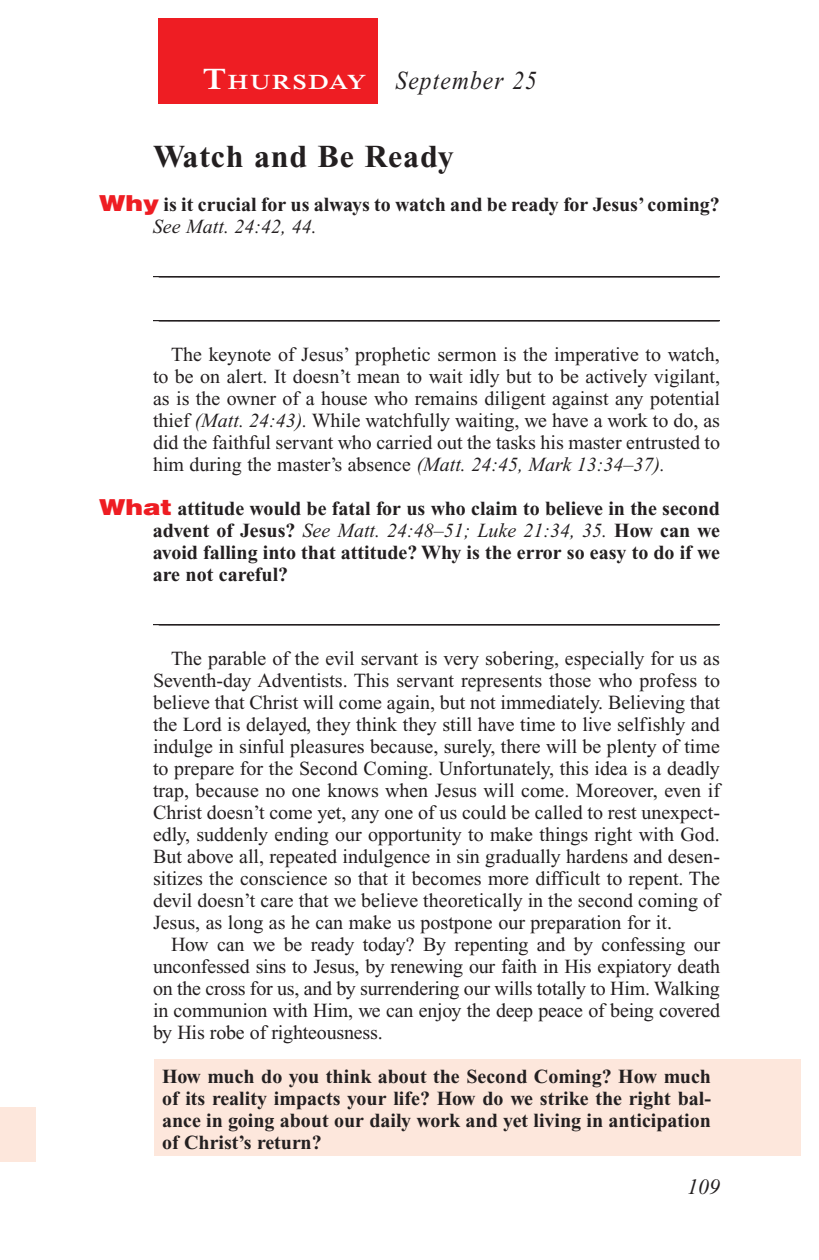
<style>
.page{position:relative;width:819px;height:1260px;background:#fff}
.page>*{position:absolute;margin:0;border:0;box-sizing:border-box;transform-origin:0 0}
.Head{font:700 32px "Times New Roman PS Std";letter-spacing:.025em;color:#231f20}
.Lesson_Dates{font:italic 26px "Times New Roman PS Std";letter-spacing:.05em;color:#231f20;scale:.9 1}
.t1{font:italic 22px "Times New Roman PS Std";color:#231f20}
.Daily_Header{font:600 21px "Times NRMT Std";letter-spacing:.07em;color:#fff;scale:1.1 1}
.Body{font:20px/22px "Times New Roman PS Std";color:#231f20;text-align:justify}
.Question{font:700 20px/22px "Times New Roman PS Std";color:#231f20;text-align:justify}
.x-screened_box-text{font:700 20px/22px "Times New Roman PS Std";color:#231f20;text-align:justify}
.Blank_Lines{font:20px "Times New Roman PS Std";color:#231f20}
.Question_NO_SB{font:700 20px/22px "Times New Roman PS Std";color:#231f20}
.s1{font-size:30px}
.s2{font-family:"Helvetica LT Std";font-weight:900;font-size:22px;color:#ee1d23}
.s3{font-weight:400;font-style:italic}
.s4{font-style:italic}
</style>
<div class="page">
<div style="left:158px;top:18px;width:220px;height:86px;background:#ee1d23"></div>
<div style="left:155px;top:1060px;width:646px;height:96px;background:#fde7dc"></div>
<div style="left:0;top:1107px;width:36px;height:55px;background:#fde7dc"></div>
<hr style="left:153px;top:276px;width:567px;height:1px;background:#231f20">
<hr style="left:153px;top:320px;width:567px;height:1px;background:#231f20">
<hr style="left:153px;top:624px;width:567px;height:1px;background:#231f20">
<p class="Daily_Header" style="left:203px;top:70px;width:150px"><span class="s1">T</span>HURSDAY</p>
<p class="Lesson_Dates" style="left:396px;top:66px;width:159px">September 25</p>
<p class="Head" style="left:153px;top:138px;width:302px">Watch and Be Ready</p>
<p class="Question_NO_SB" style="left:153px;top:193px;width:568px;text-indent:-54px"><span class="s2">Why</span> is it crucial for us always to watch and be ready for Jesus’ coming?<br><span class="s3">See Matt. 24:42, 44.</span></p>
<p class="Blank_Lines" style="left:159px;top:257px;width:561px">________________________________________________________</p>
<p class="Blank_Lines" style="left:159px;top:301px;width:561px">________________________________________________________</p>
<p class="Body" style="left:153px;top:343px;width:569px;text-indent:18px">The keynote of Jesus’ prophetic sermon is the imperative to watch, to be on alert. It doesn’t mean to wait idly but to be actively vigilant, as is the owner of a house who remains diligent against any potential thief <span class="s4">(Matt. 24:43).</span> While watchfully waiting, we have a work to do, as did the faithful servant who carried out the tasks his master entrusted to him during the master’s absence <span class="s4">(Matt. 24:45, Mark 13:34–37).</span></p>
<p class="Question" style="left:153px;top:497px;width:569px;text-indent:-54px"><span class="s2">What</span> attitude would be fatal for us who claim to believe in the second advent of Jesus? <span class="s3">See Matt. 24:48–51; Luke 21:34, 35.</span> How can we avoid falling into that attitude? Why is the error so easy to do if we are not careful?</p>
<p class="Blank_Lines" style="left:159px;top:605px;width:561px">________________________________________________________</p>
<p class="Body" style="left:153px;top:647px;width:569px;text-indent:18px">The parable of the evil servant is very sobering, especially for us as Seventh-day Adventists. This servant represents those who profess to believe that Christ will come again, but not immediately. Believing that the Lord is delayed, they think they still have time to live selfishly and indulge in sinful pleasures because, surely, there will be plenty of time to prepare for the Second Coming. Unfortunately, this idea is a deadly trap, because no one knows when Jesus will come. Moreover, even if Christ doesn’t come yet, any one of us could be called to rest unexpect&shy;edly, suddenly ending our opportunity to make things right with God.<br>But above all, repeated indulgence in sin gradually hardens and desen&shy;sitizes the conscience so that it becomes more difficult to repent. The devil doesn’t care that we believe theoretically in the second coming of Jesus, as long as he can make us postpone our preparation for it.</p>
<p class="Body" style="left:153px;top:933px;width:569px;text-indent:18px">How can we be ready today? By repenting and by confessing our unconfessed sins to Jesus, by renewing our faith in His expiatory death on the cross for us, and by surrendering our wills totally to Him. Walking in communion with Him, we can enjoy the deep peace of being covered by His robe of righteousness.</p>
<p class="x-screened_box-text" style="left:162px;top:1065px;width:551px">How much do you think about the Second Coming? How much of its reality impacts your life? How do we strike the right bal&shy;ance in going about our daily work and yet living in anticipation of Christ’s return?</p>
<p class="t1" style="left:687px;top:1175px;width:34px">109</p>
</div>
